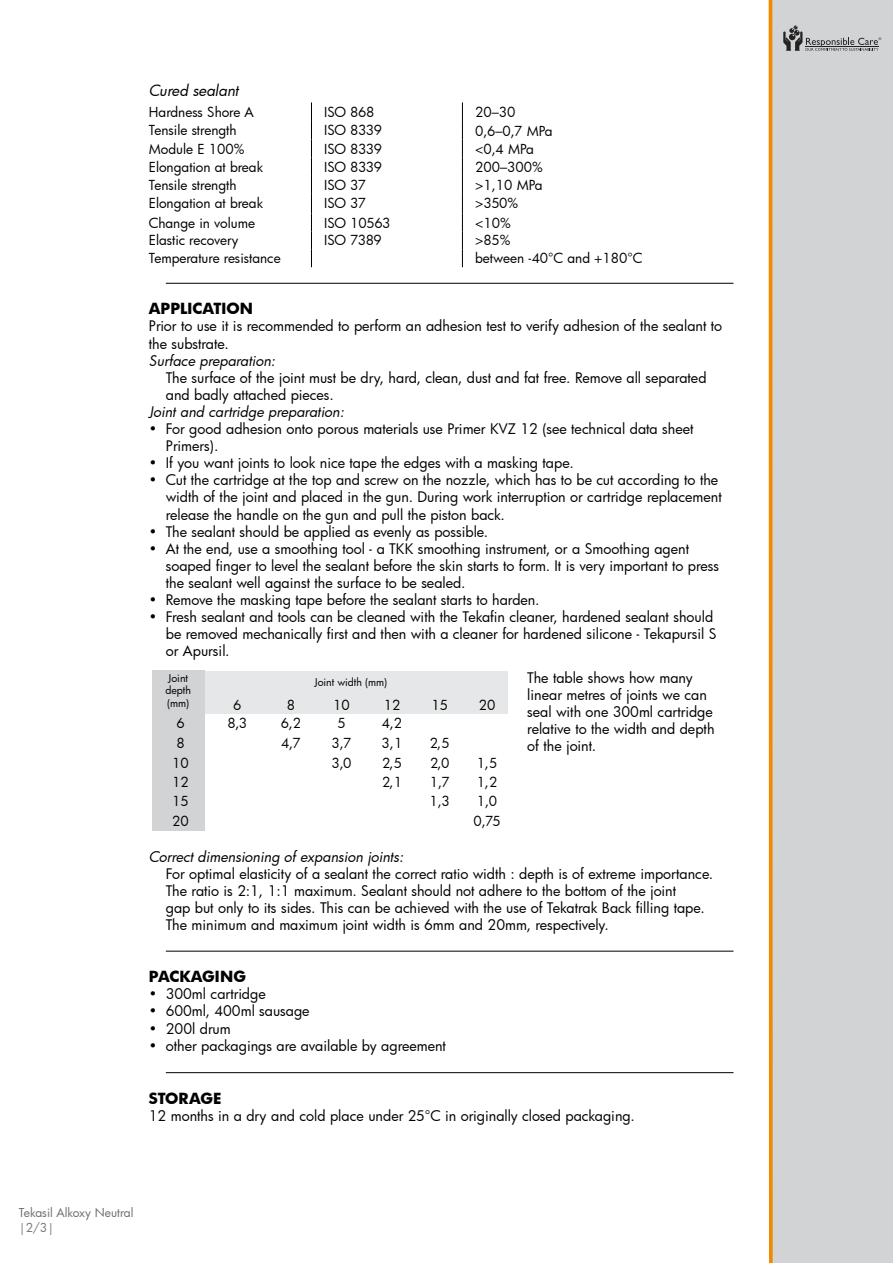
<style>
.page{position:relative;width:893px;height:1263px;background:#fff}
.page>*{position:absolute;margin:0;border:0;box-sizing:border-box;transform-origin:0 0}
.t1{font:700 15px "Futura";color:#000}
.t2{font:italic 15px "Futura";color:#000}
.t3{font:14.25px/17.1px "Futura";color:#000}
.t4{font:italic 14.25px "Futura";color:#000}
.t5{font:13.5px "Futura";color:#000}
.t6{font:13.5px "Futura";letter-spacing:-.025em;color:#000}
.t7{font:12px "Futura";letter-spacing:-.005em;color:#6d6e71}
.t8{font:12px "Futura";color:#70747a}
.t9{font:10.5px/12.6px "Futura";color:#000}
.s1{font-size:14.25px}
</style>
<div class="page">
<hr style="left:769px;top:0;width:3px;height:1263px;background:#f18a00">
<div style="left:772px;top:0;width:121px;height:1263px;background:#d1d3d4"></div>
<hr style="left:166px;top:283px;width:567px;height:1px;background:#000">
<hr style="left:166px;top:951px;width:567px;height:1px;background:#000">
<hr style="left:166px;top:1072px;width:567px;height:1px;background:#000">
<svg style="left:311px;top:102px;width:1px;height:165px"></svg>
<svg style="left:462px;top:102px;width:1px;height:165px"></svg>
<div style="left:152px;top:671px;width:356px;height:42px;background:#e6e7e8"></div>
<div style="left:152px;top:671px;width:53px;height:160px;background:#d1d3d4"></div>
<svg style="left:783px;top:26px;width:98px;height:25px;background:#aaabac"></svg>
<p class="t2" style="left:149px;top:81px;width:91px">Cured sealant</p>
<p class="t5" style="left:149px;top:102px;width:107px">Hardness Shore A</p>
<p class="t5" style="left:324px;top:102px;width:52px">ISO 868</p>
<p class="t5" style="left:475px;top:103px;width:42px">20<span class="s1">–</span>30</p>
<p class="t5" style="left:149px;top:121px;width:89px">Tensile strength</p>
<p class="t5" style="left:324px;top:121px;width:59px">ISO 8339</p>
<p class="t5" style="left:475px;top:121px;width:79px">0,6<span class="s1">–</span>0,7 MPa</p>
<p class="t5" style="left:149px;top:139px;width:97px">Module E 100%</p>
<p class="t5" style="left:324px;top:139px;width:59px">ISO 8339</p>
<p class="t5" style="left:475px;top:139px;width:60px">&lt;0,4 MPa</p>
<p class="t5" style="left:149px;top:157px;width:116px">Elongation at break</p>
<p class="t5" style="left:324px;top:157px;width:59px">ISO 8339</p>
<p class="t5" style="left:475px;top:158px;width:69px">200<span class="s1">–</span>300%</p>
<p class="t5" style="left:149px;top:176px;width:89px">Tensile strength</p>
<p class="t5" style="left:324px;top:176px;width:43px">ISO 37</p>
<p class="t5" style="left:475px;top:176px;width:69px">&gt;1,10 MPa</p>
<p class="t5" style="left:149px;top:194px;width:116px">Elongation at break</p>
<p class="t5" style="left:324px;top:194px;width:43px">ISO 37</p>
<p class="t5" style="left:475px;top:194px;width:45px">&gt;350%</p>
<p class="t5" style="left:149px;top:213px;width:108px">Change in volume</p>
<p class="t6" style="left:324px;top:213px;width:68px">ISO 10563</p>
<p class="t5" style="left:475px;top:213px;width:37px">&lt;10%</p>
<p class="t5" style="left:149px;top:231px;width:91px">Elastic recovery</p>
<p class="t5" style="left:324px;top:231px;width:59px">ISO 7389</p>
<p class="t5" style="left:475px;top:231px;width:37px">&gt;85%</p>
<p class="t5" style="left:149px;top:249px;width:133px">Temperature resistance</p>
<p class="t5" style="left:475px;top:249px;width:169px">between -40°C and +180°C</p>
<p class="t1" style="left:149px;top:298px;width:106px">APPLICATION</p>
<p class="t3" style="left:149px;top:317px;width:575px">Prior to use it is recommended to perform an adhesion test to verify adhesion of the sealant to the substrate.</p>
<p class="t4" style="left:149px;top:351px;width:128px">Surface preparation:</p>
<p class="t3" style="left:166px;top:369px;width:542px">The surface of the joint must be dry, hard, clean, dust and fat free. Remove all separated and badly attached pieces.</p>
<p class="t4" style="left:149px;top:402px;width:197px">Joint and cartridge preparation:</p>
<p class="t3" style="left:166px;top:420px;width:529px;text-indent:-17px">• For good adhesion onto porous materials use Primer KVZ 12 (see technical data sheet<br>Primers).</p>
<p class="t3" style="left:149px;top:454px;width:426px">• If you want joints to look nice tape the edges with a masking tape.</p>
<p class="t3" style="left:166px;top:471px;width:557px;text-indent:-17px">• Cut the cartridge at the top and screw on the nozzle, which has to be cut according to the width of the joint and placed in the gun. During work interruption or cartridge replacement release the handle on the gun and pull the piston back.</p>
<p class="t3" style="left:149px;top:523px;width:341px">• The sealant should be applied as evenly as possible.</p>
<p class="t3" style="left:166px;top:540px;width:555px;text-indent:-17px">• At the end, use a smoothing tool - a TKK smoothing instrument, or a Smoothing agent soaped finger to level the sealant before the skin starts to form. It is very important to press the sealant well against the surface to be sealed.</p>
<p class="t3" style="left:149px;top:591px;width:392px">• Remove the masking tape before the sealant starts to harden.</p>
<p class="t3" style="left:166px;top:608px;width:552px;text-indent:-17px">• Fresh sealant and tools can be cleaned with the Tekafin cleaner, hardened sealant should be removed mechanically first and then with a cleaner for hardened silicone - Tekapursil S or Apursil.</p>
<p class="t9" style="left:165px;top:671px;width:27px">Joint depth (mm)</p>
<p class="t9" style="left:314px;top:675px;width:74px">Joint width (mm)</p>
<p class="t5" style="left:233px;top:695px;width:10px">6</p>
<p class="t5" style="left:287px;top:695px;width:10px">8</p>
<p class="t5" style="left:333px;top:695px;width:18px">10</p>
<p class="t5" style="left:384px;top:695px;width:18px">12</p>
<p class="t5" style="left:431px;top:695px;width:18px">15</p>
<p class="t5" style="left:479px;top:695px;width:18px">20</p>
<p class="t5" style="left:176px;top:713px;width:10px">6</p>
<p class="t5" style="left:227px;top:713px;width:21px">8,3</p>
<p class="t5" style="left:281px;top:713px;width:22px">6,2</p>
<p class="t5" style="left:337px;top:713px;width:10px">5</p>
<p class="t5" style="left:382px;top:713px;width:22px">4,2</p>
<p class="t5" style="left:176px;top:733px;width:10px">8</p>
<p class="t5" style="left:281px;top:733px;width:21px">4,7</p>
<p class="t5" style="left:332px;top:733px;width:21px">3,7</p>
<p class="t5" style="left:382px;top:733px;width:22px">3,1</p>
<p class="t5" style="left:430px;top:733px;width:22px">2,5</p>
<p class="t5" style="left:172px;top:754px;width:18px">10</p>
<p class="t5" style="left:331px;top:754px;width:22px">3,0</p>
<p class="t5" style="left:382px;top:754px;width:22px">2,5</p>
<p class="t5" style="left:430px;top:754px;width:21px">2,0</p>
<p class="t5" style="left:477px;top:754px;width:22px">1,5</p>
<p class="t5" style="left:172px;top:772px;width:18px">12</p>
<p class="t5" style="left:382px;top:772px;width:22px">2,1</p>
<p class="t5" style="left:430px;top:772px;width:21px">1,7</p>
<p class="t5" style="left:477px;top:772px;width:22px">1,2</p>
<p class="t5" style="left:172px;top:792px;width:18px">15</p>
<p class="t5" style="left:430px;top:792px;width:22px">1,3</p>
<p class="t5" style="left:477px;top:792px;width:22px">1,0</p>
<p class="t5" style="left:172px;top:811px;width:18px">20</p>
<p class="t5" style="left:473px;top:811px;width:29px">0,75</p>
<p class="t3" style="left:527px;top:668px;width:189px">The table shows how many linear metres of joints we can seal with one 300ml cartridge relative to the width and depth of the joint.</p>
<p class="t4" style="left:149px;top:847px;width:256px">Correct dimensioning of expansion joints:</p>
<p class="t3" style="left:166px;top:865px;width:549px">For optimal elasticity of a sealant the correct ratio width : depth is of extreme importance.<br>The ratio is 2:1, 1:1 maximum. Sealant should not adhere to the bottom of the joint<br>gap but only to its sides. This can be achieved with the use of Tekatrak Back filling tape.<br>The minimum and maximum joint width is 6mm and 20mm, respectively.</p>
<p class="t1" style="left:149px;top:966px;width:99px">PACKAGING</p>
<p class="t3" style="left:149px;top:985px;width:119px">• 300ml cartridge</p>
<p class="t3" style="left:149px;top:1002px;width:162px">• 600ml, 400ml sausage</p>
<p class="t3" style="left:149px;top:1019px;width:84px">• 200l drum</p>
<p class="t3" style="left:149px;top:1036px;width:299px">• other packagings are available by agreement</p>
<p class="t1" style="left:149px;top:1087px;width:74px">STORAGE</p>
<p class="t3" style="left:149px;top:1107px;width:487px">12 months in a dry and cold place under 25°C in originally closed packaging.</p>
<p class="t7" style="left:19px;top:1205px;width:116px">Tekasil Alkoxy Neutral</p>
<p class="t8" style="left:19px;top:1219px;width:37px">|2/3|</p>
</div>
